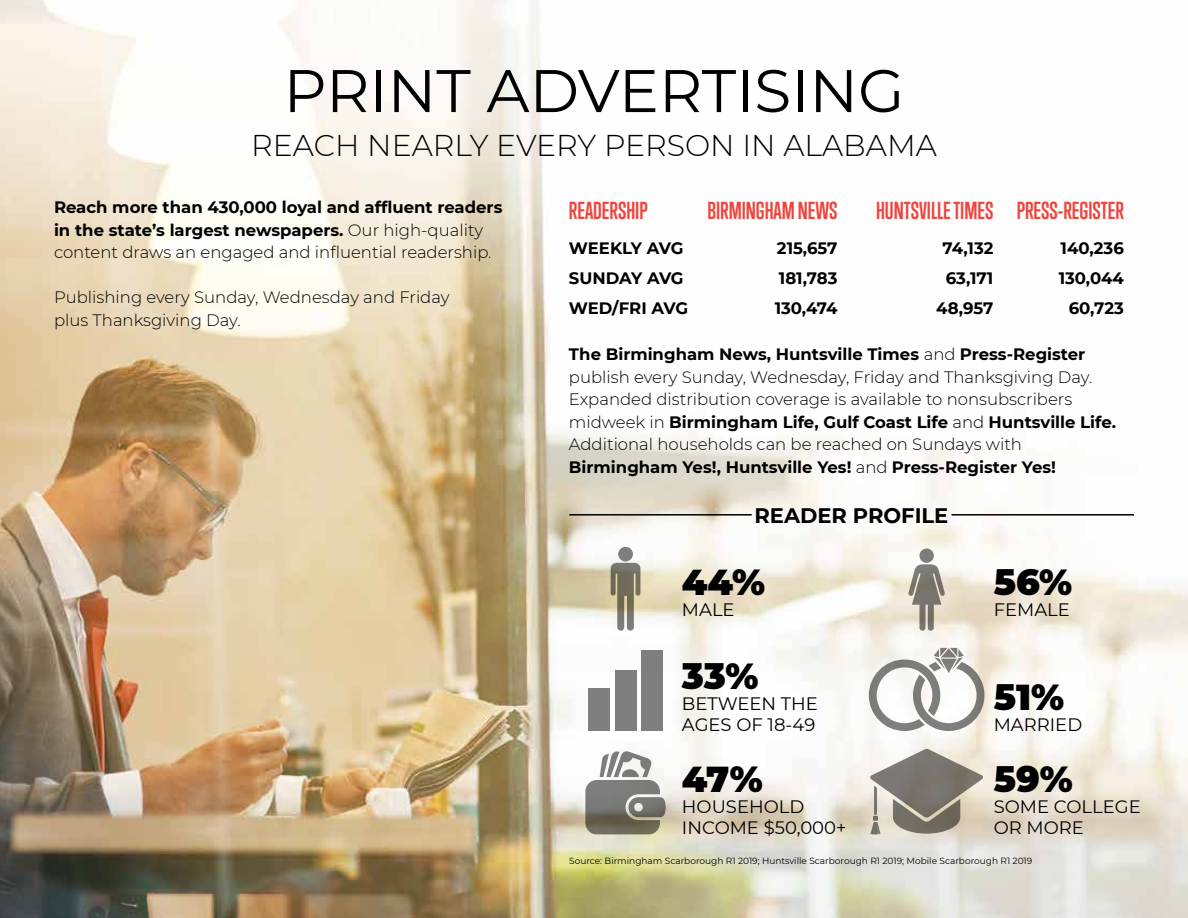
<style>
.page{position:relative;width:1188px;height:918px;background:#fff}
.page>*{position:absolute;margin:0;border:0;box-sizing:border-box;transform-origin:0 0}
.t1{font:60px "Montserrat";color:#000}
.t2{font:900 36px "Montserrat";color:#000}
.t3{font:300 30px "Montserrat";color:#000}
.t4{font:700 22.5px "Trump Gothic Pro";color:#ef453e}
.t5{font:700 21px "Montserrat";color:#000}
.t6{font:18px/21px "Montserrat";color:#000}
.t7{font:300 16.5px/22.5px "Montserrat";color:#000}
.t8{font:700 16.5px/22.5px "Montserrat";color:#000}
.t9{font:9px "Montserrat";color:#000}
.s1{font-weight:300}
.s2{font-weight:700}
</style>
<div class="page">
<img style="left:0;top:0;width:1188px;height:918px">
<svg style="left:908px;top:564px;width:37px;height:67px;background:#aea89d"></svg>
<svg style="left:919px;top:548px;width:15px;height:15px"></svg>
<svg style="left:611px;top:563px;width:29px;height:68px;background:#9b9685"></svg>
<div style="left:618px;top:547px;width:15px;height:14px;background:#7e7e7e;border-radius:50%"></div>
<div style="left:589px;top:689px;width:21px;height:42px;background:#7f7f7f"></div>
<div style="left:615px;top:671px;width:21px;height:60px;background:#7f7f7f"></div>
<div style="left:641px;top:650px;width:22px;height:81px;background:#7f7f7f"></div>
<svg style="left:869px;top:648px;width:115px;height:83px"></svg>
<svg style="left:870px;top:749px;width:113px;height:85px;background:#a7a196"></svg>
<svg style="left:585px;top:751px;width:81px;height:83px"></svg>
<hr style="left:569px;top:514px;width:183px;height:2px;background:#000">
<hr style="left:951px;top:514px;width:183px;height:2px;background:#000">
<h1 class="t1" style="left:284px;top:49px;width:622px">PRINT ADVERTISING</h1>
<h3 class="t3" style="left:251px;top:125px;width:687px">REACH NEARLY EVERY PERSON IN ALABAMA</h3>
<p class="t8" style="left:54px;top:195px;width:450px">Reach more than 430,000 loyal and affluent readers in the state’s largest newspapers. <span class="s1">Our high-quality content draws an engaged and influential readership.</span></p>
<p class="t7" style="left:54px;top:285px;width:397px">Publishing every Sunday, Wednesday and Friday plus Thanksgiving Day.</p>
<h3 class="t4" style="left:569px;top:197px;width:80px">READERSHIP</h3>
<h3 class="t4" style="left:707px;top:197px;width:131px">BIRMINGHAM NEWS</h3>
<h3 class="t4" style="left:876px;top:197px;width:249px">HUNTSVILLE TIMES PRESS-REGISTER</h3>
<p class="t8" style="left:569px;top:236px;width:116px">WEEKLY AVG</p>
<p class="t8" style="left:777px;top:236px;width:62px">215,657</p>
<p class="t8" style="left:943px;top:236px;width:52px">74,132</p>
<p class="t8" style="left:1061px;top:236px;width:65px">140,236</p>
<p class="t8" style="left:569px;top:266px;width:116px">SUNDAY AVG</p>
<p class="t8" style="left:779px;top:266px;width:60px">181,783</p>
<p class="t8" style="left:946px;top:266px;width:49px">63,171</p>
<p class="t8" style="left:1059px;top:266px;width:67px">130,044</p>
<p class="t8" style="left:569px;top:296px;width:121px">WED/FRI AVG</p>
<p class="t8" style="left:775px;top:296px;width:64px">130,474</p>
<p class="t8" style="left:936px;top:296px;width:59px">48,957</p>
<p class="t8" style="left:1069px;top:296px;width:57px">60,723</p>
<p class="t7" style="left:569px;top:343px;width:549px"><span class="s2">The Birmingham News, Huntsville Times</span> and <span class="s2">Press-Register </span>publish every Sunday, Wednesday, Friday and Thanksgiving Day.<br>Expanded distribution coverage is available to nonsubscribers midweek in <span class="s2">Birmingham Life, Gulf Coast Life</span> and <span class="s2">Huntsville Life.<br></span>Additional households can be reached on Sundays with <span class="s2">Birmingham Yes!, Huntsville Yes!</span> and <span class="s2">Press-Register Yes!</span></p>
<p class="t5" style="left:755px;top:500px;width:195px">READER PROFILE</p>
<h2 class="t2" style="left:682px;top:556px;width:85px">44%</h2>
<p class="t6" style="left:682px;top:599px;width:54px">MALE</p>
<h2 class="t2" style="left:682px;top:649px;width:78px">33%</h2>
<p class="t6" style="left:682px;top:693px;width:138px">BETWEEN THE<br>AGES OF 18-49</p>
<h2 class="t2" style="left:682px;top:753px;width:82px">47%</h2>
<p class="t6" style="left:682px;top:796px;width:166px">HOUSEHOLD<br>INCOME $50,000+</p>
<h2 class="t2" style="left:994px;top:556px;width:80px">56%</h2>
<p class="t6" style="left:994px;top:599px;width:78px">FEMALE</p>
<h2 class="t2" style="left:994px;top:670px;width:72px">51%</h2>
<p class="t6" style="left:994px;top:714px;width:90px">MARRIED</p>
<h2 class="t2" style="left:994px;top:753px;width:81px">59%</h2>
<p class="t6" style="left:994px;top:796px;width:149px">SOME COLLEGE<br>OR MORE</p>
<p class="t9" style="left:569px;top:855px;width:465px">Source: Birmingham Scarborough R1 2019; Huntsville Scarborough R1 2019; Mobile Scarborough R1 2019</p>
</div>
